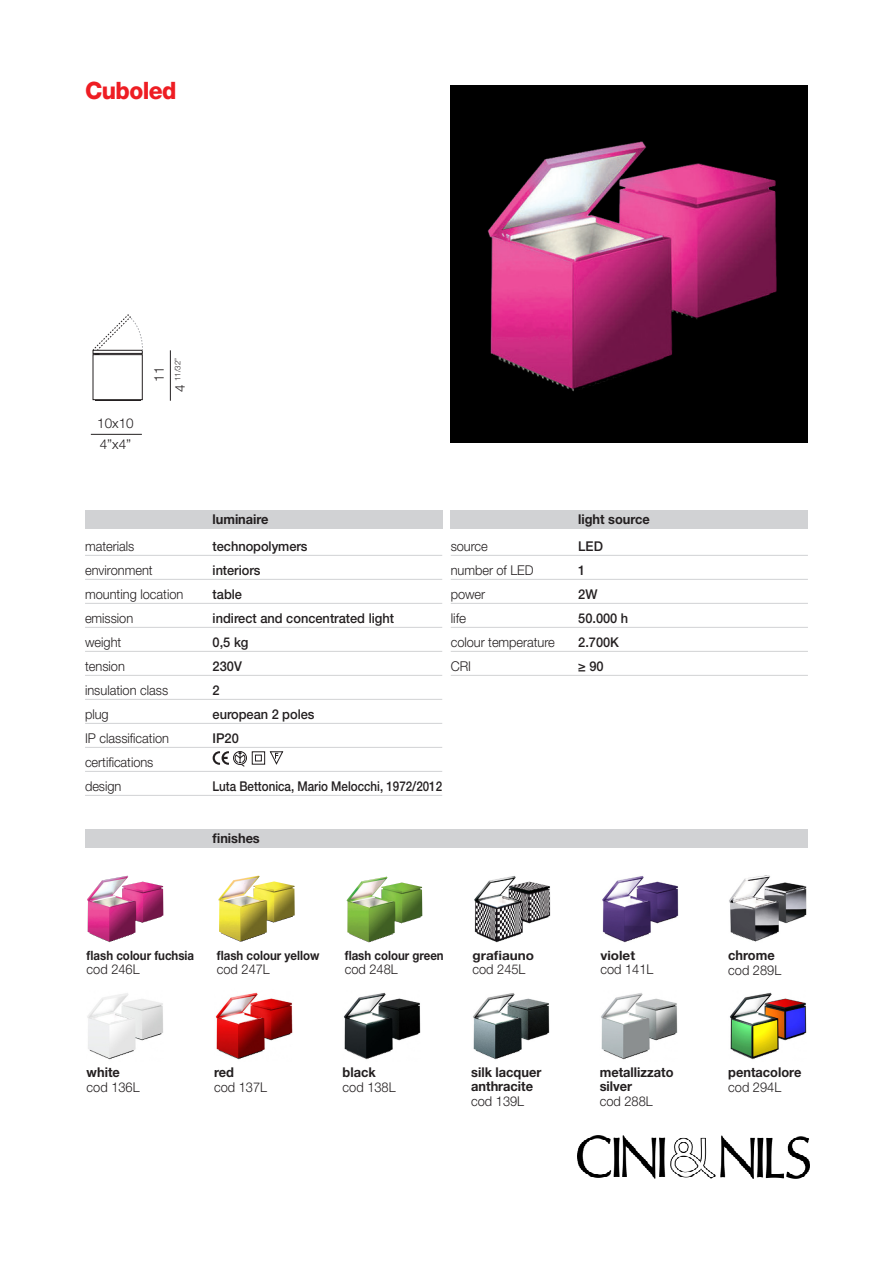
<style>
.page{position:relative;width:893px;height:1263px;background:#fff}
.page>*{position:absolute;margin:0;border:0;box-sizing:border-box;transform-origin:0 0}
.t1{font:800 24px "Helvetica Neue LT";letter-spacing:-.025em;color:#ee1d23;scale:.95 1}
.t2{font:300 13.5px "Helvetica Neue LT";color:#231f20;scale:.95 1}
.t3{font:500 13.5px "Helvetica Neue LT";color:#231f20;scale:.95 1}
.t4{font:700 13.5px "Helvetica Neue LT";color:#231f20;scale:.95 1}
.t5{font:500 13.5px "Helvetica Neue LT";color:#231f20;scale:.86 1}
.t6{font:300 13.5px "Helvetica Neue LT";color:#231f20}
.t7{font:700 12.9px "Helvetica Neue LT";color:#231f20;scale:.89 1}
.t8{font:700 12.9px "Helvetica Neue LT";color:#231f20;scale:1.05 1}
.t9{font:300 7.8px "Helvetica Neue LT";color:#231f20}
.s1{font-size:13.5px}
</style>
<div class="page">
<img style="left:577px;top:1136px;width:232px;height:42px">
<hr style="left:95px;top:398px;width:46px;height:3px;background:#231f20">
<hr style="left:91px;top:434px;width:51px;height:1px;background:#231f20">
<hr style="left:170px;top:350px;width:1px;height:51px;background:#231f20">
<div style="left:93px;top:354px;width:50px;height:46px;border:1px solid #231f20"></div>
<svg style="left:92px;top:314px;width:51px;height:41px"></svg>
<img style="left:451px;top:86px;width:357px;height:357px">
<hr style="left:85px;top:555px;width:357px;height:1px;background:#d1d2d4">
<hr style="left:85px;top:579px;width:357px;height:1px;background:#d1d2d4">
<hr style="left:85px;top:603px;width:357px;height:1px;background:#d1d2d4">
<hr style="left:85px;top:627px;width:357px;height:1px;background:#d1d2d4">
<hr style="left:85px;top:651px;width:357px;height:1px;background:#d1d2d4">
<hr style="left:85px;top:675px;width:357px;height:1px;background:#d1d2d4">
<hr style="left:85px;top:699px;width:357px;height:1px;background:#d1d2d4">
<hr style="left:85px;top:723px;width:357px;height:1px;background:#d1d2d4">
<hr style="left:85px;top:747px;width:357px;height:1px;background:#d1d2d4">
<hr style="left:85px;top:771px;width:357px;height:1px;background:#d1d2d4">
<hr style="left:85px;top:795px;width:357px;height:1px;background:#d1d2d4">
<svg style="left:213px;top:751px;width:71px;height:16px"></svg>
<div style="left:85px;top:510px;width:357px;height:19px;background:#d1d2d4"></div>
<hr style="left:451px;top:555px;width:357px;height:1px;background:#d1d2d4">
<hr style="left:451px;top:579px;width:357px;height:1px;background:#d1d2d4">
<hr style="left:451px;top:603px;width:357px;height:1px;background:#d1d2d4">
<hr style="left:451px;top:627px;width:357px;height:1px;background:#d1d2d4">
<hr style="left:451px;top:651px;width:357px;height:1px;background:#d1d2d4">
<hr style="left:451px;top:675px;width:357px;height:1px;background:#d1d2d4">
<div style="left:451px;top:510px;width:357px;height:19px;background:#d1d2d4"></div>
<div style="left:85px;top:829px;width:723px;height:19px;background:#d1d2d4"></div>
<img style="left:218px;top:880px;width:34px;height:62px">
<img style="left:87px;top:993px;width:76px;height:67px">
<img style="left:347px;top:881px;width:33px;height:61px">
<img style="left:215px;top:992px;width:78px;height:68px">
<img style="left:343px;top:992px;width:78px;height:68px">
<img style="left:473px;top:993px;width:77px;height:67px">
<img style="left:601px;top:993px;width:77px;height:67px">
<img style="left:729px;top:992px;width:78px;height:68px">
<img style="left:87px;top:880px;width:34px;height:62px">
<img style="left:729px;top:875px;width:78px;height:67px">
<img style="left:602px;top:876px;width:77px;height:67px">
<img style="left:474px;top:876px;width:77px;height:67px">
<p class="t1" style="left:85px;top:76px;width:98px">Cuboled</p>
<p class="t6" style="left:151px;top:382px;width:17px;rotate:-90deg">11</p>
<p class="t9" style="left:173px;top:392px;width:36px;rotate:-90deg"><span class="s1">4</span> 11/32”</p>
<p class="t6" style="left:97px;top:415px;width:38px">10x10</p>
<p class="t6" style="left:100px;top:436px;width:33px">4”x4”</p>
<p class="t4" style="left:213px;top:511px;width:60px">luminaire</p>
<p class="t4" style="left:578px;top:511px;width:77px">light source</p>
<p class="t2" style="left:85px;top:538px;width:54px">materials</p>
<p class="t3" style="left:213px;top:538px;width:102px">technopolymers</p>
<p class="t2" style="left:85px;top:562px;width:73px">environment</p>
<p class="t3" style="left:213px;top:562px;width:52px">interiors</p>
<p class="t2" style="left:85px;top:586px;width:105px">mounting location</p>
<p class="t3" style="left:213px;top:586px;width:33px">table</p>
<p class="t2" style="left:85px;top:610px;width:52px">emission</p>
<p class="t3" style="left:213px;top:610px;width:193px">indirect and concentrated light</p>
<p class="t2" style="left:85px;top:634px;width:40px">weight</p>
<p class="t3" style="left:213px;top:634px;width:39px">0,5 kg</p>
<p class="t2" style="left:85px;top:658px;width:43px">tension</p>
<p class="t3" style="left:213px;top:658px;width:32px">230V</p>
<p class="t2" style="left:85px;top:682px;width:89px">insulation class</p>
<p class="t3" style="left:213px;top:682px;width:9px">2</p>
<p class="t2" style="left:85px;top:706px;width:26px">plug</p>
<p class="t3" style="left:213px;top:706px;width:109px">european 2 poles</p>
<p class="t2" style="left:85px;top:730px;width:90px">IP classification</p>
<p class="t3" style="left:213px;top:730px;width:29px">IP20</p>
<p class="t2" style="left:85px;top:754px;width:74px">certifications</p>
<p class="t2" style="left:85px;top:778px;width:40px">design</p>
<p class="t5" style="left:213px;top:778px;width:268px">Luta Bettonica, Mario Melocchi, 1972/2012</p>
<p class="t2" style="left:451px;top:538px;width:41px">source</p>
<p class="t3" style="left:578px;top:538px;width:27px">LED</p>
<p class="t2" style="left:451px;top:562px;width:89px">number of LED</p>
<p class="t3" style="left:578px;top:562px;width:9px">1</p>
<p class="t2" style="left:451px;top:586px;width:38px">power</p>
<p class="t3" style="left:578px;top:586px;width:22px">2W</p>
<p class="t6" style="left:451px;top:610px;width:17px">life</p>
<p class="t3" style="left:578px;top:610px;width:54px">50.000 h</p>
<p class="t2" style="left:451px;top:634px;width:111px">colour temperature</p>
<p class="t3" style="left:578px;top:634px;width:44px">2.700K</p>
<p class="t2" style="left:451px;top:658px;width:23px">CRI</p>
<p class="t3" style="left:578px;top:658px;width:28px">≥ 90</p>
<p class="t4" style="left:213px;top:830px;width:51px">finishes</p>
<p class="t7" style="left:87px;top:948px;width:122px">flash colour fuchsia</p>
<p class="t2" style="left:87px;top:961px;width:57px">cod 246L</p>
<p class="t7" style="left:217px;top:948px;width:117px">flash colour yellow</p>
<p class="t2" style="left:217px;top:961px;width:57px">cod 247L</p>
<p class="t7" style="left:345px;top:948px;width:113px">flash colour green</p>
<p class="t2" style="left:345px;top:961px;width:57px">cod 248L</p>
<p class="t8" style="left:472px;top:948px;width:60px">grafiauno</p>
<p class="t2" style="left:472px;top:961px;width:57px">cod 245L</p>
<p class="t8" style="left:600px;top:948px;width:35px">violet</p>
<p class="t2" style="left:600px;top:961px;width:57px">cod 141L</p>
<p class="t4" style="left:728px;top:947px;width:50px">chrome</p>
<p class="t2" style="left:728px;top:962px;width:57px">cod 289L</p>
<p class="t4" style="left:87px;top:1064px;width:36px">white</p>
<p class="t2" style="left:87px;top:1079px;width:57px">cod 136L</p>
<p class="t4" style="left:214px;top:1064px;width:23px">red</p>
<p class="t2" style="left:214px;top:1079px;width:57px">cod 137L</p>
<p class="t4" style="left:343px;top:1064px;width:36px">black</p>
<p class="t2" style="left:343px;top:1079px;width:57px">cod 138L</p>
<p class="t4" style="left:471px;top:1064px;width:75px">silk lacquer</p>
<p class="t4" style="left:471px;top:1077px;width:67px">anthracite</p>
<p class="t2" style="left:471px;top:1093px;width:57px">cod 139L</p>
<p class="t4" style="left:600px;top:1064px;width:79px">metallizzato</p>
<p class="t4" style="left:600px;top:1077px;width:36px">silver</p>
<p class="t2" style="left:600px;top:1093px;width:57px">cod 288L</p>
<p class="t4" style="left:728px;top:1064px;width:78px">pentacolore</p>
<p class="t2" style="left:728px;top:1079px;width:57px">cod 294L</p>
</div>
